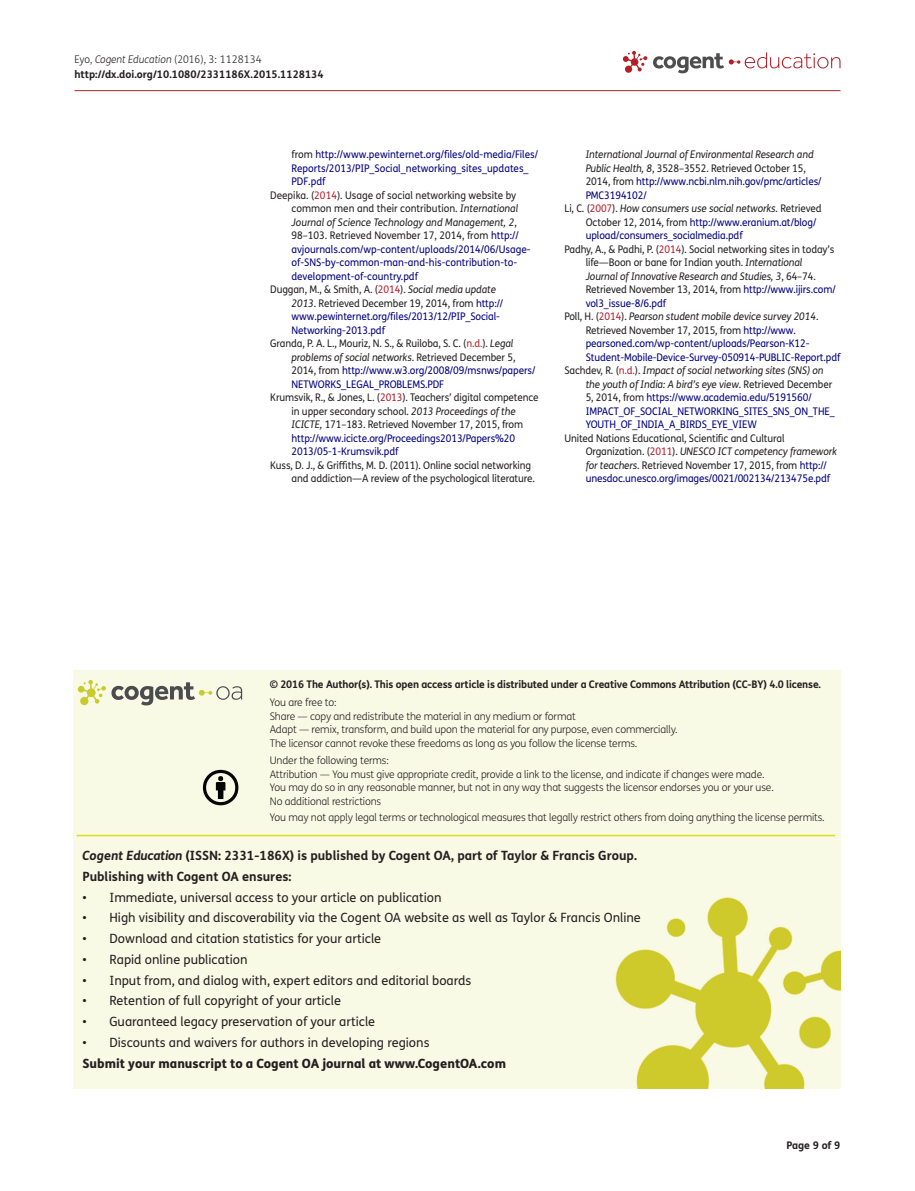
<style>
.page{position:relative;width:915px;height:1191px;background:#fff}
.page>*{position:absolute;margin:0;border:0;box-sizing:border-box;transform-origin:0 0}
.t1{font:12.75px "FS Me Pro";color:#231f20}
.t2{font:700 12.75px/20.7px "FS Me Pro";color:#231f20}
.t3{font:800 12.75px "FS Me Pro";color:#231f20}
.t4{font:10.5px/13.5px "FS Me Pro";letter-spacing:-.01em;color:#231f20;scale:.95 1}
.t5{font:10.5px "FS Me Pro";letter-spacing:-.01em;color:#000080;scale:.95 1}
.t6{font:300 10.5px/13.5px "FS Me Pro";letter-spacing:-.015em;color:#231f20}
.t7{font:italic 10.5px "FS Me Pro";letter-spacing:-.01em;color:#231f20;scale:.95 1}
.t8{font:700 10.5px/15px "FS Me Pro";letter-spacing:-.015em;color:#231f20}
.s1{font-weight:300}
.s2{font-weight:300;font-style:italic}
.s3{color:#231f20}
.s4{color:#b3202d}
.s5{font-style:italic}
.s6{font-style:normal}
.s7{color:#000080}
.s8{font-style:normal;color:#b3202d}
</style>
<div class="page">
<hr style="left:74px;top:90px;width:766px;height:1px;background:#b3202d">
<svg style="left:622px;top:51px;width:218px;height:22px"></svg>
<div style="left:74px;top:671px;width:766px;height:417px;background:#f9fae6"></div>
<svg style="left:78px;top:680px;width:164px;height:25px;background:#d2d3ba"></svg>
<svg style="left:203px;top:770px;width:35px;height:35px"></svg>
<hr style="left:77px;top:835px;width:757px;height:1px;background:#dcdc1e">
<p class="t8" style="left:74px;top:51px;width:251px"><span class="s1">Eyo,</span> <span class="s2">Cogent Education</span> <span class="s1">(2016), 3: 1128134 </span>http://dx.doi.org/10.1080/2331186X.2015.1128134</p>
<p class="t5" style="left:291px;top:147px;width:261px"><span class="s3">from</span> http://www.pewinternet.org/files/old-media/Files/</p>
<p class="t5" style="left:291px;top:161px;width:251px">Reports/2013/PIP_Social_networking_sites_updates_</p>
<p class="t5" style="left:291px;top:174px;width:37px">PDF.pdf</p>
<p class="t4" style="left:270px;top:188px;width:260px">Deepika. (<span class="s4">2014</span>). Usage of social networking website by</p>
<p class="t4" style="left:291px;top:201px;width:240px">common men and their contribution. <span class="s5">International</span></p>
<p class="t7" style="left:291px;top:215px;width:238px">Journal of Science Technology and Management, 2<span class="s6">,</span></p>
<p class="t4" style="left:291px;top:228px;width:241px">98–103. Retrieved November 17, 2014, from <span class="s7">http://</span></p>
<p class="t5" style="left:291px;top:242px;width:253px">avjournals.com/wp-content/uploads/2014/06/Usage-</p>
<p class="t5" style="left:291px;top:255px;width:239px">of-SNS-by-common-man-and-his-contribution-to-</p>
<p class="t5" style="left:291px;top:269px;width:135px">development-of-country.pdf</p>
<p class="t4" style="left:270px;top:283px;width:239px">Duggan, M., &amp; Smith, A. (<span class="s4">2014</span>). <span class="s5">Social media update</span></p>
<p class="t4" style="left:291px;top:296px;width:224px"><span class="s5">2013</span>. Retrieved December 19, 2014, from <span class="s7">http://</span></p>
<p class="t5" style="left:291px;top:309px;width:221px">www.pewinternet.org/files/2013/12/PIP_Social-</p>
<p class="t5" style="left:291px;top:323px;width:100px">Networking-2013.pdf</p>
<p class="t4" style="left:270px;top:337px;width:257px">Granda, P. A. L., Mouriz, N. S., &amp; Ruiloba, S. C. (<span class="s4">n.d.</span>). <span class="s5">Legal</span></p>
<p class="t7" style="left:291px;top:350px;width:237px">problems of social networks<span class="s6">. Retrieved December 5,</span></p>
<p class="t5" style="left:291px;top:363px;width:258px"><span class="s3">2014, from</span> http://www.w3.org/2008/09/msnws/papers/</p>
<p class="t5" style="left:291px;top:377px;width:162px">NETWORKS_LEGAL_PROBLEMS.PDF</p>
<p class="t4" style="left:270px;top:391px;width:284px">Krumsvik, R., &amp; Jones, L. (<span class="s4">2013</span>). Teachers’ digital competence</p>
<p class="t4" style="left:291px;top:404px;width:237px">in upper secondary school. <span class="s5">2013 Proceedings of the</span></p>
<p class="t4" style="left:291px;top:418px;width:245px"><span class="s5">ICICTE,</span> 171–183. Retrieved November 17, 2015, from</p>
<p class="t5" style="left:291px;top:431px;width:237px">http://www.icicte.org/Proceedings2013/Papers%20</p>
<p class="t5" style="left:291px;top:444px;width:114px">2013/05-1-Krumsvik.pdf</p>
<p class="t4" style="left:291px;top:458px;width:257px;text-indent:-21px">Kuss, D. J., &amp; Griffiths, M. D. (2011). Online social networking and addiction—A review of the psychological literature.</p>
<p class="t7" style="left:585px;top:147px;width:241px">International Journal of Environmental Research and</p>
<p class="t4" style="left:585px;top:161px;width:233px"><span class="s5">Public Health, 8</span>, 3528–3552. Retrieved October 15,</p>
<p class="t5" style="left:585px;top:174px;width:250px"><span class="s3">2014, from</span> http://www.ncbi.nlm.nih.gov/pmc/articles/</p>
<p class="t5" style="left:585px;top:188px;width:66px">PMC3194102/</p>
<p class="t7" style="left:564px;top:201px;width:272px"><span class="s6">Li, C. (</span><span class="s8">2007</span><span class="s6">).</span> How consumers use social networks<span class="s6">. Retrieved</span></p>
<p class="t5" style="left:585px;top:215px;width:244px"><span class="s3">October 12, 2014, from</span> http://www.eranium.at/blog/</p>
<p class="t5" style="left:585px;top:228px;width:167px">upload/consumers_socialmedia.pdf</p>
<p class="t4" style="left:564px;top:242px;width:285px">Padhy, A., &amp; Padhi, P. (<span class="s4">2014</span>). Social networking sites in today’s</p>
<p class="t4" style="left:585px;top:256px;width:229px">life—Boon or bane for Indian youth. <span class="s5">International</span></p>
<p class="t7" style="left:585px;top:269px;width:244px">Journal of Innovative Research and Studies, 3<span class="s6">, 64–74.</span></p>
<p class="t4" style="left:585px;top:283px;width:264px">Retrieved November 13, 2014, from <span class="s7">http://www.ijirs.com/</span></p>
<p class="t5" style="left:585px;top:296px;width:86px">vol3_issue-8/6.pdf</p>
<p class="t7" style="left:564px;top:309px;width:269px"><span class="s6">Poll, H. (</span><span class="s8">2014</span><span class="s6">).</span> Pearson student mobile device survey 2014<span class="s6">.</span></p>
<p class="t4" style="left:585px;top:323px;width:223px">Retrieved November 17, 2015, from <span class="s7">http://www.</span></p>
<p class="t5" style="left:585px;top:336px;width:237px">pearsoned.com/wp-content/uploads/Pearson-K12-</p>
<p class="t5" style="left:585px;top:350px;width:269px">Student-Mobile-Device-Survey-050914-PUBLIC-Report.pdf</p>
<p class="t7" style="left:564px;top:363px;width:274px"><span class="s6">Sachdev, R. (</span><span class="s8">n.d.</span><span class="s6">).</span> Impact of social networking sites (SNS) on</p>
<p class="t7" style="left:585px;top:377px;width:261px">the youth of India: A bird’s eye view<span class="s6">. Retrieved December</span></p>
<p class="t5" style="left:585px;top:390px;width:239px"><span class="s3">5, 2014, from</span> https://www.academia.edu/5191560/</p>
<p class="t5" style="left:585px;top:404px;width:264px">IMPACT_OF_SOCIAL_NETWORKING_SITES_SNS_ON_THE_</p>
<p class="t5" style="left:585px;top:417px;width:182px">YOUTH_OF_INDIA_A_BIRDS_EYE_VIEW</p>
<p class="t4" style="left:585px;top:431px;width:266px;text-indent:-21px">United Nations Educational, Scientific and Cultural Organization. (<span class="s4">2011</span>). <span class="s5">UNESCO ICT competency framework for teachers</span>. Retrieved November 17, 2015, from <span class="s7">http:// unesdoc.unesco.org/images/0021/002134/213475e.pdf</span></p>
<p class="t8" style="left:270px;top:676px;width:552px">© 2016 The Author(s). This open access article is distributed under a Creative Commons Attribution (CC-BY) 4.0 license.</p>
<p class="t6" style="left:270px;top:695px;width:409px">You are free to:<br>Share — copy and redistribute the material in any medium or format<br>Adapt — remix, transform, and build upon the material for any purpose, even commercially.<br>The licensor cannot revoke these freedoms as long as you follow the license terms.</p>
<p class="t6" style="left:270px;top:753px;width:505px">Under the following terms:<br>Attribution — You must give appropriate credit, provide a link to the license, and indicate if changes were made.<br>You may do so in any reasonable manner, but not in any way that suggests the licensor endorses you or your use.<br>No additional restrictions</p>
<p class="t6" style="left:270px;top:810px;width:556px">You may not apply legal terms or technological measures that legally restrict others from doing anything the license permits.</p>
<p class="t2" style="left:82px;top:844px;width:556px"><span class="s5">Cogent Education</span> (ISSN: 2331-186X) is published by Cogent OA, part of Taylor &amp; Francis Group.<br>Publishing with Cogent OA ensures:</p>
<p class="t1" style="left:82px;top:888px;width:360px">• Immediate, universal access to your article on publication</p>
<p class="t1" style="left:82px;top:909px;width:559px">• High visibility and discoverability via the Cogent OA website as well as Taylor &amp; Francis Online</p>
<p class="t1" style="left:82px;top:930px;width:300px">• Download and citation statistics for your article</p>
<p class="t1" style="left:82px;top:950px;width:166px">• Rapid online publication</p>
<p class="t1" style="left:82px;top:971px;width:390px">• Input from, and dialog with, expert editors and editorial boards</p>
<p class="t1" style="left:82px;top:992px;width:260px">• Retention of full copyright of your article</p>
<p class="t1" style="left:82px;top:1013px;width:294px">• Guaranteed legacy preservation of your article</p>
<p class="t1" style="left:82px;top:1033px;width:348px">• Discounts and waivers for authors in developing regions</p>
<p class="t3" style="left:82px;top:1053px;width:425px">Submit your manuscript to a Cogent OA journal at www.CogentOA.com</p>
<p class="t8" style="left:786px;top:1137px;width:56px">Page 9 of 9</p>
</div>
